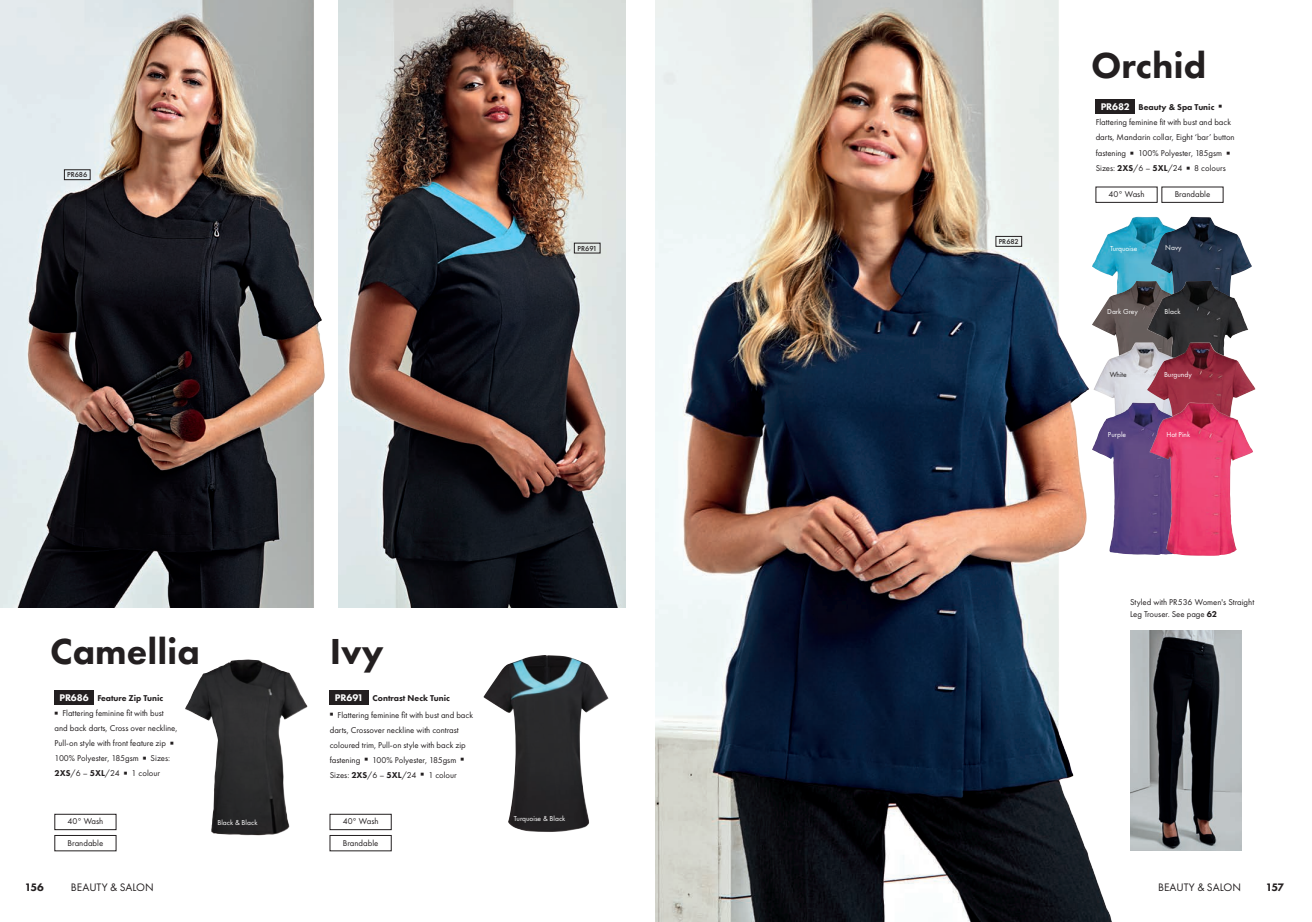
<style>
.page{position:relative;width:1312px;height:922px;background:#fff}
.page>*{position:absolute;margin:0;border:0;box-sizing:border-box;transform-origin:0 0}
.t1{font:800 37.5px "Futura PT";color:#231f20}
.t2{font:11.25px "Futura PT";color:#231f20}
.t3{font:800 11.25px "Futura PT";letter-spacing:-.08em;color:#231f20}
.t4{font:800 10px "Futura PT";letter-spacing:-.01em;color:#fff}
.NEW-Bodycopy{font:8.75px/15px "Futura PT";color:#231f20}
.NEW-Bodycopy-2{font:800 8.75px "Futura PT";color:#231f20}
.Product_colour_description_Wht{font:7.5px "Futura PT";color:#fff}
.t5{font:500 7.5px "Futura PT";color:#231f20}
.Product_colour_description_Wht-2{font:7.5px "Futura PT";color:#231f20}
.s1{font-weight:800}
</style>
<div class="page">
<img style="left:338px;top:0;width:287px;height:607px">
<img style="left:483px;top:655px;width:125px;height:177px">
<img style="left:0;top:0;width:325px;height:607px">
<img style="left:185px;top:659px;width:104px;height:176px">
<img style="left:656px;top:0;width:464px;height:921px">
<img style="left:1091px;top:217px;width:59px;height:64px">
<img style="left:1150px;top:217px;width:101px;height:64px">
<img style="left:1091px;top:281px;width:55px;height:98px">
<img style="left:1146px;top:281px;width:101px;height:61px">
<svg style="left:995px;top:236px;width:26px;height:11px"></svg>
<svg style="left:64px;top:169px;width:27px;height:11px"></svg>
<svg style="left:573px;top:242px;width:27px;height:11px"></svg>
<img style="left:1093px;top:342px;width:53px;height:61px">
<img style="left:1146px;top:342px;width:109px;height:111px">
<img style="left:1091px;top:403px;width:58px;height:151px">
<img style="left:1149px;top:402px;width:87px;height:153px">
<img style="left:1130px;top:630px;width:110px;height:220px">
<div style="left:330px;top:690px;width:39px;height:14px;background:#231f20"></div>
<div style="left:55px;top:690px;width:39px;height:14px;background:#231f20"></div>
<div style="left:1095px;top:99px;width:39px;height:14px;background:#231f20"></div>
<svg style="left:54px;top:813px;width:62px;height:38px"></svg>
<svg style="left:329px;top:813px;width:62px;height:38px"></svg>
<svg style="left:1095px;top:186px;width:128px;height:17px"></svg>
<p class="t5" style="left:67px;top:170px;width:22px">PR686</p>
<p class="t5" style="left:577px;top:243px;width:21px">PR691</p>
<p class="t1" style="left:50px;top:628px;width:151px">Camellia</p>
<p class="t4" style="left:59px;top:691px;width:31px">PR686</p>
<p class="NEW-Bodycopy-2" style="left:97px;top:692px;width:67px">Feature Zip Tunic</p>
<p class="NEW-Bodycopy" style="left:55px;top:705px;width:124px">■ Flattering feminine fit with bust and back darts, Cross over neckline, Pull-on style with front feature zip ■ 100% Polyester, 185gsm ■ Sizes:<br><span class="s1">2XS</span>/6 – <span class="s1">5XL</span>/24 ■ 1 colour</p>
<p class="t1" style="left:330px;top:628px;width:55px">Ivy</p>
<p class="t4" style="left:335px;top:691px;width:30px">PR691</p>
<p class="NEW-Bodycopy-2" style="left:372px;top:692px;width:79px">Contrast Neck Tunic</p>
<p class="NEW-Bodycopy" style="left:330px;top:707px;width:145px">■ Flattering feminine fit with bust and back darts, Crossover neckline with contrast coloured trim, Pull-on style with back zip fastening ■ 100% Polyester, 185gsm ■ Sizes: <span class="s1">2XS</span>/6 – <span class="s1">5XL</span>/24 ■ 1 colour</p>
<p class="NEW-Bodycopy" style="left:67px;top:813px;width:37px">40° Wash</p>
<p class="NEW-Bodycopy" style="left:342px;top:813px;width:37px">40° Wash</p>
<p class="Product_colour_description_Wht" style="left:217px;top:818px;width:42px">Black &amp; Black</p>
<p class="NEW-Bodycopy" style="left:68px;top:835px;width:37px">Brandable</p>
<p class="NEW-Bodycopy" style="left:343px;top:835px;width:37px">Brandable</p>
<p class="Product_colour_description_Wht" style="left:513px;top:813px;width:53px">Turquoise &amp; Black</p>
<p class="t5" style="left:998px;top:237px;width:22px">PR682</p>
<p class="t1" style="left:1090px;top:42px;width:117px">Orchid</p>
<p class="t4" style="left:1100px;top:100px;width:30px">PR682</p>
<p class="NEW-Bodycopy" style="left:1095px;top:99px;width:140px;text-indent:43px"><span class="s1">Beauty &amp; Spa Tunic</span> ■<br>Flattering feminine fit with bust and back darts, Mandarin collar, Eight ‘bar’ button</p>
<p class="NEW-Bodycopy" style="left:1095px;top:146px;width:136px">fastening ■ 100% Polyester, 185gsm ■<br>Sizes: <span class="s1">2XS</span>/6 – <span class="s1">5XL</span>/24 ■ 8 colours</p>
<p class="NEW-Bodycopy" style="left:1108px;top:187px;width:37px">40° Wash</p>
<p class="Product_colour_description_Wht" style="left:1109px;top:243px;width:29px">Turquoise</p>
<p class="NEW-Bodycopy" style="left:1174px;top:187px;width:37px">Brandable</p>
<p class="Product_colour_description_Wht" style="left:1164px;top:243px;width:18px">Navy</p>
<p class="Product_colour_description_Wht" style="left:1106px;top:307px;width:32px">Dark Grey</p>
<p class="Product_colour_description_Wht" style="left:1164px;top:307px;width:17px">Black</p>
<p class="Product_colour_description_Wht-2" style="left:1109px;top:369px;width:19px">White</p>
<p class="Product_colour_description_Wht" style="left:1163px;top:369px;width:29px">Burgundy</p>
<p class="Product_colour_description_Wht" style="left:1107px;top:430px;width:20px">Purple</p>
<p class="Product_colour_description_Wht" style="left:1166px;top:430px;width:25px">Hot Pink</p>
<p class="NEW-Bodycopy" style="left:1129px;top:595px;width:126px;line-height:12.5px">Styled with PR536 Women's Straight<br>Leg Trouser. See page <span class="s1">62</span></p>
<p class="t3" style="left:25px;top:879px;width:20px">156</p>
<p class="t2" style="left:71px;top:880px;width:84px">BEAUTY &amp; SALON</p>
<p class="t2" style="left:1157px;top:880px;width:84px">BEAUTY &amp; SALON</p>
<p class="t3" style="left:1265px;top:879px;width:20px">157</p>
</div>
